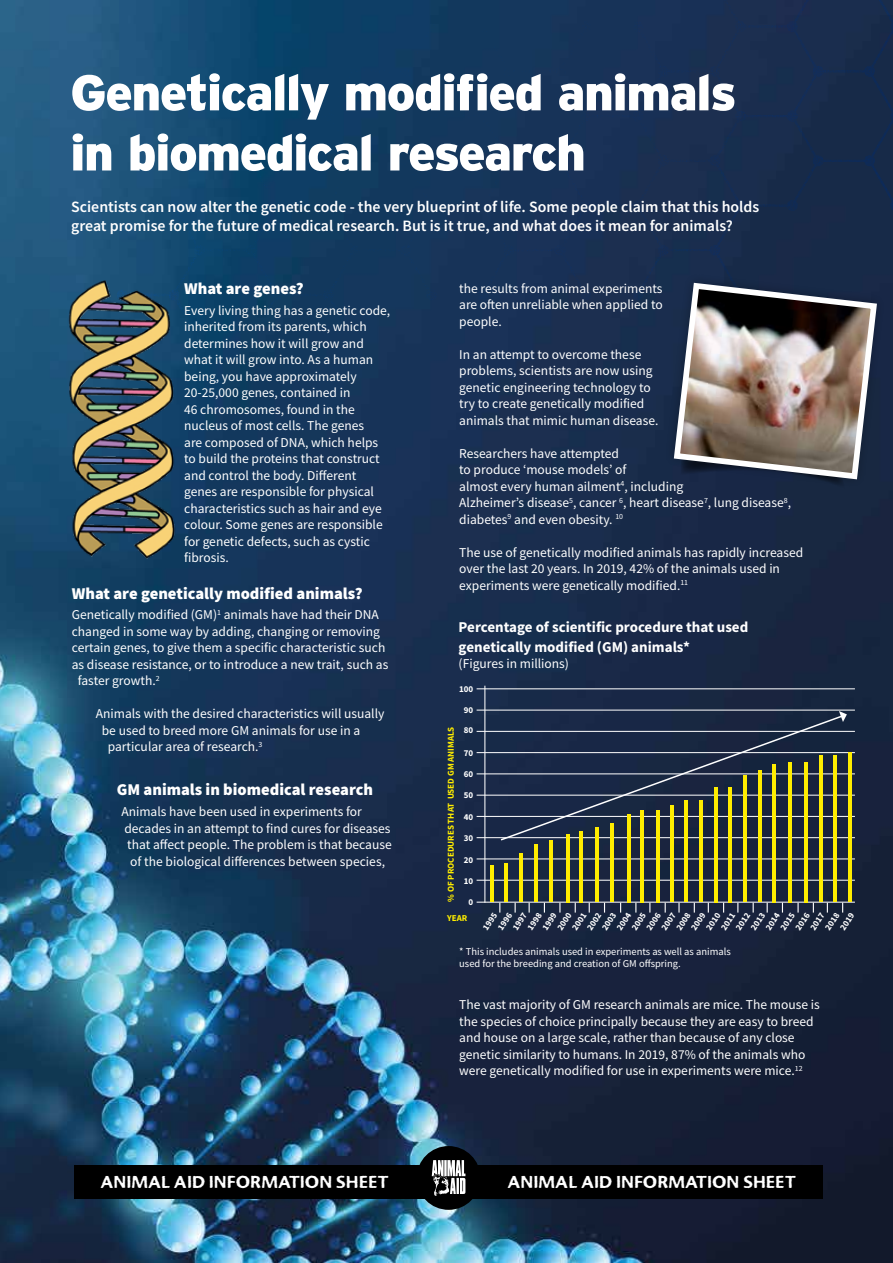
<style>
.page{position:relative;width:893px;height:1263px;background:#fff}
.page>*{position:absolute;margin:0;border:0;box-sizing:border-box;transform-origin:0 0}
.t1{font:900 50.1px/60.2px "Interstate";letter-spacing:-.03em;color:#fff}
.t2{font:900 16.5px "Source Sans Pro";color:#fff}
.t3{font:16.5px "Advert Rough Three";color:#fff}
.t4{font:600 15.9px/19.8px "Source Sans Pro";color:#fff}
.t5{font:700 15px/19.8px "Source Sans Pro";color:#fff}
.t6{font:13.5px/16.5px "Source Sans Pro";color:#fff}
.t7{font:10.5px/12px "Source Sans Pro";color:#fff}
.t8{font:700 9px "Source Sans Pro";color:#fff}
.t9{font:700 9px "Source Sans Pro";color:#ffed00}
</style>
<div class="page">
<img style="left:0;top:314px;width:893px;height:949px">
<img style="left:0;top:0;width:893px;height:314px">
<div style="left:74px;top:1165px;width:749px;height:34px;background:#000"></div>
<svg style="left:417px;top:1146px;width:63px;height:64px"></svg>
<img style="left:444px;top:1160px;width:21px;height:16px">
<div style="left:663px;top:272px;width:225px;height:218px;background:#182a48"></div>
<img style="left:671px;top:280px;width:209px;height:210px">
<img style="left:54px;top:266px;width:130px;height:299px">
<hr style="left:484px;top:686px;width:1px;height:217px;background:#fff">
<hr style="left:477px;top:902px;width:378px;height:1px;background:#fff">
<hr style="left:477px;top:880px;width:378px;height:1px;background:#fff">
<hr style="left:477px;top:859px;width:378px;height:1px;background:#fff">
<hr style="left:477px;top:837px;width:378px;height:1px;background:#fff">
<hr style="left:477px;top:816px;width:378px;height:1px;background:#fff">
<hr style="left:477px;top:795px;width:378px;height:1px;background:#fff">
<hr style="left:477px;top:774px;width:378px;height:1px;background:#fff">
<hr style="left:477px;top:752px;width:378px;height:1px;background:#fff">
<hr style="left:477px;top:731px;width:378px;height:1px;background:#fff">
<hr style="left:477px;top:710px;width:378px;height:1px;background:#fff">
<hr style="left:477px;top:688px;width:378px;height:1px;background:#fff">
<svg style="left:678px;top:903px;width:2px;height:9px"></svg>
<svg style="left:797px;top:903px;width:2px;height:9px"></svg>
<hr style="left:490px;top:866px;width:3px;height:36px;background:#ffed00">
<hr style="left:505px;top:864px;width:3px;height:38px;background:#ffed00">
<hr style="left:519px;top:854px;width:4px;height:48px;background:#ffed00">
<hr style="left:534px;top:844px;width:4px;height:58px;background:#ffed00">
<hr style="left:549px;top:840px;width:4px;height:62px;background:#ffed00">
<hr style="left:566px;top:834px;width:4px;height:68px;background:#ffed00">
<hr style="left:579px;top:831px;width:4px;height:71px;background:#ffed00">
<hr style="left:595px;top:828px;width:4px;height:74px;background:#ffed00">
<hr style="left:610px;top:823px;width:4px;height:79px;background:#ffed00">
<hr style="left:627px;top:814px;width:3px;height:88px;background:#ffed00">
<hr style="left:640px;top:810px;width:4px;height:92px;background:#ffed00">
<hr style="left:656px;top:810px;width:4px;height:92px;background:#ffed00">
<hr style="left:670px;top:806px;width:4px;height:96px;background:#ffed00">
<hr style="left:684px;top:800px;width:4px;height:102px;background:#ffed00">
<hr style="left:699px;top:800px;width:4px;height:102px;background:#ffed00">
<hr style="left:714px;top:787px;width:4px;height:115px;background:#ffed00">
<hr style="left:728px;top:787px;width:4px;height:115px;background:#ffed00">
<hr style="left:743px;top:776px;width:4px;height:126px;background:#ffed00">
<hr style="left:758px;top:770px;width:4px;height:132px;background:#ffed00">
<hr style="left:772px;top:764px;width:4px;height:138px;background:#ffed00">
<hr style="left:788px;top:762px;width:3px;height:140px;background:#ffed00">
<hr style="left:804px;top:762px;width:4px;height:140px;background:#ffed00">
<hr style="left:819px;top:756px;width:3px;height:146px;background:#ffed00">
<hr style="left:833px;top:756px;width:4px;height:146px;background:#ffed00">
<hr style="left:848px;top:752px;width:4px;height:150px;background:#ffed00">
<svg style="left:499px;top:711px;width:348px;height:131px;background:#374146"></svg>
<h1 class="t1" style="left:70px;top:62px;width:668px">Genetically modified animals in biomedical research</h1>
<p class="t4" style="left:71px;top:196px;width:689px">Scientists can now alter the genetic code - the very blueprint of life. Some people claim that this holds great promise for the future of medical research. But is it true, and what does it mean for animals?</p>
<p class="t2" style="left:184px;top:277px;width:121px">What are genes?</p>
<p class="t6" style="left:184px;top:302px;width:208px">Every living thing has a genetic code, inherited from its parents, which determines how it will grow and what it will grow into. As a human being, you have approximately<br>20-25,000 genes, contained in<br>46 chromosomes, found in the nucleus of most cells. The genes<br>are composed of DNA, which helps to build the proteins that construct and control the body. Different genes are responsible for physical characteristics such as hair and eye colour. Some genes are responsible for genetic defects, such as cystic fibrosis.</p>
<p class="t2" style="left:72px;top:582px;width:292px">What are genetically modified animals?</p>
<p class="t6" style="left:72px;top:607px;width:309px">Genetically modified (GM)<sup>1</sup> animals have had their DNA</p>
<p class="t6" style="left:72px;top:623px;width:310px">changed in some way by adding, changing or removing</p>
<p class="t6" style="left:72px;top:640px;width:315px">certain genes, to give them a specific characteristic such</p>
<p class="t6" style="left:72px;top:656px;width:318px">as disease resistance, or to introduce a new trait, such as</p>
<p class="t6" style="left:78px;top:673px;width:83px">faster growth.<sup>2</sup></p>
<p class="t6" style="left:96px;top:706px;width:290px">Animals with the desired characteristics will usually</p>
<p class="t6" style="left:102px;top:722px;width:260px">be used to breed more GM animals for use in a</p>
<p class="t6" style="left:108px;top:739px;width:156px">particular area of research.<sup>3</sup></p>
<p class="t2" style="left:117px;top:778px;width:258px">GM animals in biomedical research</p>
<p class="t6" style="left:121px;top:803px;width:242px">Animals have been used in experiments for</p>
<p class="t6" style="left:124px;top:820px;width:268px">decades in an attempt to find cures for diseases</p>
<p class="t6" style="left:127px;top:836px;width:266px">that affect people. The problem is that because</p>
<p class="t6" style="left:130px;top:853px;width:256px">of the biological differences between species,</p>
<p class="t6" style="left:459px;top:280px;width:205px;text-align:justify">the results from animal experiments are often unreliable when applied to people.</p>
<p class="t6" style="left:459px;top:346px;width:201px">In an attempt to overcome these problems, scientists are now using genetic engineering technology to try to create genetically modified animals that mimic human disease.</p>
<p class="t6" style="left:459px;top:445px;width:333px">Researchers have attempted<br>to produce ‘mouse models’ of<br>almost every human ailment<sup>4</sup>, including<br>Alzheimer’s disease<sup>5</sup>, cancer <sup>6</sup>, heart disease<sup>7</sup>, lung disease<sup>8</sup>, diabetes<sup>9</sup> and even obesity. <sup>10</sup></p>
<p class="t6" style="left:459px;top:544px;width:345px">The use of genetically modified animals has rapidly increased over the last 20 years. In 2019, 42% of the animals used in experiments were genetically modified.<sup>11</sup></p>
<p class="t5" style="left:459px;top:617px;width:291px">Percentage of scientific procedure that used genetically modified (GM) animals*</p>
<p class="t6" style="left:459px;top:656px;width:112px">(Figures in millions)</p>
<p class="t8" style="left:459px;top:683px;width:16px">100</p>
<p class="t9" style="left:445px;top:902px;width:177px;rotate:-90deg">% OF PROCEDURES THAT USED GM ANIMALS</p>
<p class="t8" style="left:464px;top:704px;width:11px">90</p>
<p class="t8" style="left:464px;top:724px;width:11px">80</p>
<p class="t8" style="left:464px;top:747px;width:11px">70</p>
<p class="t8" style="left:464px;top:768px;width:11px">60</p>
<p class="t8" style="left:464px;top:789px;width:11px">50</p>
<p class="t8" style="left:464px;top:810px;width:11px">40</p>
<p class="t8" style="left:464px;top:832px;width:11px">30</p>
<p class="t8" style="left:464px;top:853px;width:11px">20</p>
<p class="t8" style="left:464px;top:875px;width:11px">10</p>
<p class="t8" style="left:469px;top:896px;width:6px">0</p>
<p class="t9" style="left:447px;top:912px;width:22px">YEAR</p>
<p class="t8" style="left:495px;top:926px;width:20px;rotate:-57deg">1996</p>
<p class="t8" style="left:509px;top:926px;width:20px;rotate:-57deg">1997</p>
<p class="t8" style="left:524px;top:926px;width:20px;rotate:-57deg">1998</p>
<p class="t8" style="left:539px;top:926px;width:20px;rotate:-57deg">1999</p>
<p class="t8" style="left:554px;top:926px;width:20px;rotate:-57deg">2000</p>
<p class="t8" style="left:569px;top:926px;width:20px;rotate:-57deg">2001</p>
<p class="t8" style="left:584px;top:926px;width:20px;rotate:-57deg">2002</p>
<p class="t8" style="left:599px;top:926px;width:20px;rotate:-57deg">2003</p>
<p class="t8" style="left:614px;top:926px;width:20px;rotate:-57deg">2004</p>
<p class="t8" style="left:628px;top:926px;width:20px;rotate:-57deg">2005</p>
<p class="t8" style="left:643px;top:926px;width:20px;rotate:-57deg">2006</p>
<p class="t8" style="left:658px;top:926px;width:20px;rotate:-57deg">2007</p>
<p class="t8" style="left:673px;top:926px;width:20px;rotate:-57deg">2008</p>
<p class="t8" style="left:688px;top:926px;width:20px;rotate:-57deg">2009</p>
<p class="t8" style="left:703px;top:926px;width:20px;rotate:-57deg">2010</p>
<p class="t8" style="left:718px;top:926px;width:20px;rotate:-57deg">2011</p>
<p class="t8" style="left:733px;top:926px;width:20px;rotate:-57deg">2012</p>
<p class="t8" style="left:748px;top:926px;width:20px;rotate:-57deg">2013</p>
<p class="t8" style="left:762px;top:926px;width:20px;rotate:-57deg">2014</p>
<p class="t8" style="left:777px;top:926px;width:20px;rotate:-57deg">2015</p>
<p class="t8" style="left:792px;top:926px;width:20px;rotate:-57deg">2016</p>
<p class="t8" style="left:807px;top:926px;width:20px;rotate:-57deg">2017</p>
<p class="t8" style="left:822px;top:926px;width:20px;rotate:-57deg">2018</p>
<p class="t8" style="left:837px;top:926px;width:20px;rotate:-57deg">2019</p>
<p class="t8" style="left:480px;top:926px;width:20px;rotate:-57deg">1995</p>
<p class="t7" style="left:459px;top:946px;width:273px">* This includes animals used in experiments as well as animals used for the breeding and creation of GM offspring.</p>
<p class="t6" style="left:459px;top:997px;width:362px">The vast majority of GM research animals are mice. The mouse is the species of choice principally because they are easy to breed and house on a large scale, rather than because of any close genetic similarity to humans. In 2019, 87% of the animals who were genetically modified for use in experiments were mice.<sup>12</sup></p>
<p class="t3" style="left:100px;top:1172px;width:290px">ANIMAL AID INFORMATION SHEET</p>
<p class="t3" style="left:507px;top:1172px;width:290px">ANIMAL AID INFORMATION SHEET</p>
</div>
